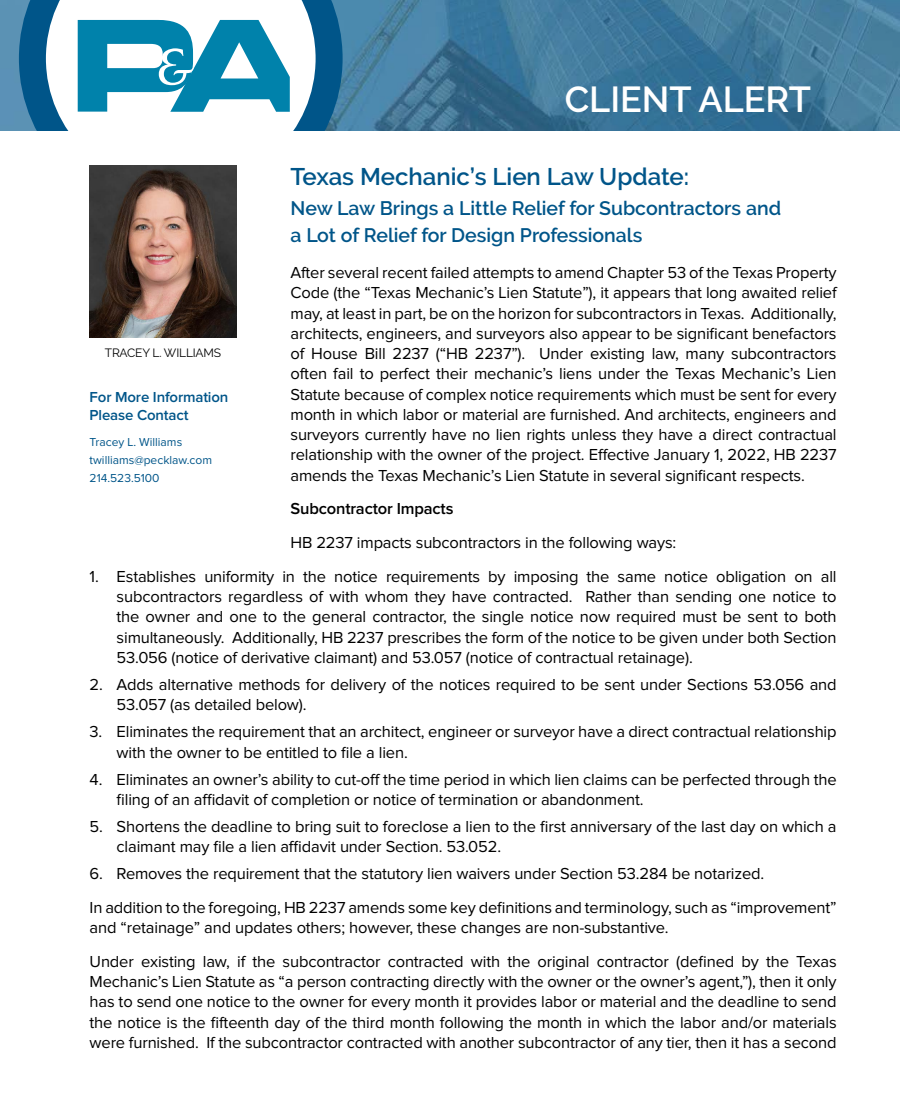
<style>
.page{position:relative;width:900px;height:1118px;background:#fff}
.page>*{position:absolute;margin:0;border:0;box-sizing:border-box;transform-origin:0 0}
.t1{font:600 36px "Raleway";color:#fff}
.t2{font:600 24px "Raleway";color:#005589}
.t3{font:600 19.5px/27px "Raleway";color:#005589}
.t4{font:16.5px/20.2px "Proxima Nova";letter-spacing:-.01em;color:#000}
.t5{font:600 16.5px "Proxima Nova";letter-spacing:-.01em;color:#000}
.t6{font:600 15px/18px "Proxima Nova";letter-spacing:-.01em;color:#005589}
.t7{font:12px/18px "Proxima Nova";color:#005589}
.t8{font:12px "Raleway";letter-spacing:-.015em;color:#000}
</style>
<div class="page">
<img style="left:0;top:0;width:900px;height:131px">
<svg style="left:19px;top:0;width:324px;height:131px"></svg>
<svg style="left:78px;top:20px;width:212px;height:92px"></svg>
<img style="left:90px;top:165px;width:146px;height:172px">
<h1 class="t1" style="left:565px;top:78px;width:248px">CLIENT ALERT</h1>
<h2 class="t2" style="left:291px;top:162px;width:400px">Texas Mechanic’s Lien Law Update:</h2>
<p class="t3" style="left:291px;top:194px;width:492px">New Law Brings a Little Relief for Subcontractors and a Lot of Relief for Design Professionals</p>
<p class="t4" style="left:291px;top:263px;width:548px;text-align:justify">After several recent failed attempts to amend Chapter 53 of the Texas Property Code (the “Texas Mechanic’s Lien Statute”), it appears that long awaited relief may, at least in part, be on the horizon for subcontractors in Texas. Additionally, architects, engineers, and surveyors also appear to be significant benefactors of House Bill 2237 (“HB 2237”). Under existing law, many subcontractors often fail to perfect their mechanic’s liens under the Texas Mechanic’s Lien Statute because of complex notice requirements which must be sent for every month in which labor or material are furnished. And architects, engineers and surveyors currently have no lien rights unless they have a direct contractual relationship with the owner of the project. Effective January 1, 2022, HB 2237 amends the Texas Mechanic’s Lien Statute in several significant respects.</p>
<p class="t5" style="left:291px;top:499px;width:165px">Subcontractor Impacts</p>
<p class="t4" style="left:291px;top:533px;width:387px">HB 2237 impacts subcontractors in the following ways:</p>
<p class="t4" style="left:117px;top:566px;width:722px;text-align:justify;text-indent:-27px">1. Establishes uniformity in the notice requirements by imposing the same notice obligation on all subcontractors regardless of with whom they have contracted. Rather than sending one notice to the owner and one to the general contractor, the single notice now required must be sent to both simultaneously. Additionally, HB 2237 prescribes the form of the notice to be given under both Section 53.056 (notice of derivative claimant) and 53.057 (notice of contractual retainage).</p>
<p class="t4" style="left:117px;top:674px;width:722px;text-indent:-27px">2. Adds alternative methods for delivery of the notices required to be sent under Sections 53.056 and<br>53.057 (as detailed below).</p>
<p class="t4" style="left:117px;top:722px;width:721px;text-indent:-27px">3. Eliminates the requirement that an architect, engineer or surveyor have a direct contractual relationship with the owner to be entitled to file a lien.</p>
<p class="t4" style="left:117px;top:769px;width:721px;text-indent:-27px">4. Eliminates an owner’s ability to cut-off the time period in which lien claims can be perfected through the filing of an affidavit of completion or notice of termination or abandonment.</p>
<p class="t4" style="left:117px;top:816px;width:721px;text-indent:-27px">5. Shortens the deadline to bring suit to foreclose a lien to the first anniversary of the last day on which a claimant may file a lien affidavit under Section. 53.052.</p>
<p class="t4" style="left:90px;top:857px;width:748px;line-height:33.8px">6. Removes the requirement that the statutory lien waivers under Section 53.284 be notarized.<br>In addition to the foregoing, HB 2237 amends some key definitions and terminology, such as “improvement”</p>
<p class="t4" style="left:90px;top:911px;width:749px;line-height:33.8px">and “retainage” and updates others; however, these changes are non-substantive.<br>Under existing law, if the subcontractor contracted with the original contractor (defined by the Texas</p>
<p class="t4" style="left:90px;top:971px;width:749px;text-align:justify">Mechanic’s Lien Statute as “a person contracting directly with the owner or the owner’s agent,”), then it only has to send one notice to the owner for every month it provides labor or material and the deadline to send the notice is the fifteenth day of the third month following the month in which the labor and/or materials were furnished. If the subcontractor contracted with another subcontractor of any tier, then it has a second</p>
<p class="t8" style="left:105px;top:346px;width:118px">TRACEY L. WILLIAMS</p>
<p class="t6" style="left:90px;top:388px;width:140px">For More Information<br>Please Contact</p>
<p class="t7" style="left:90px;top:433px;width:124px">Tracey L. Williams twilliams@pecklaw.com<br>214.523.5100</p>
</div>
